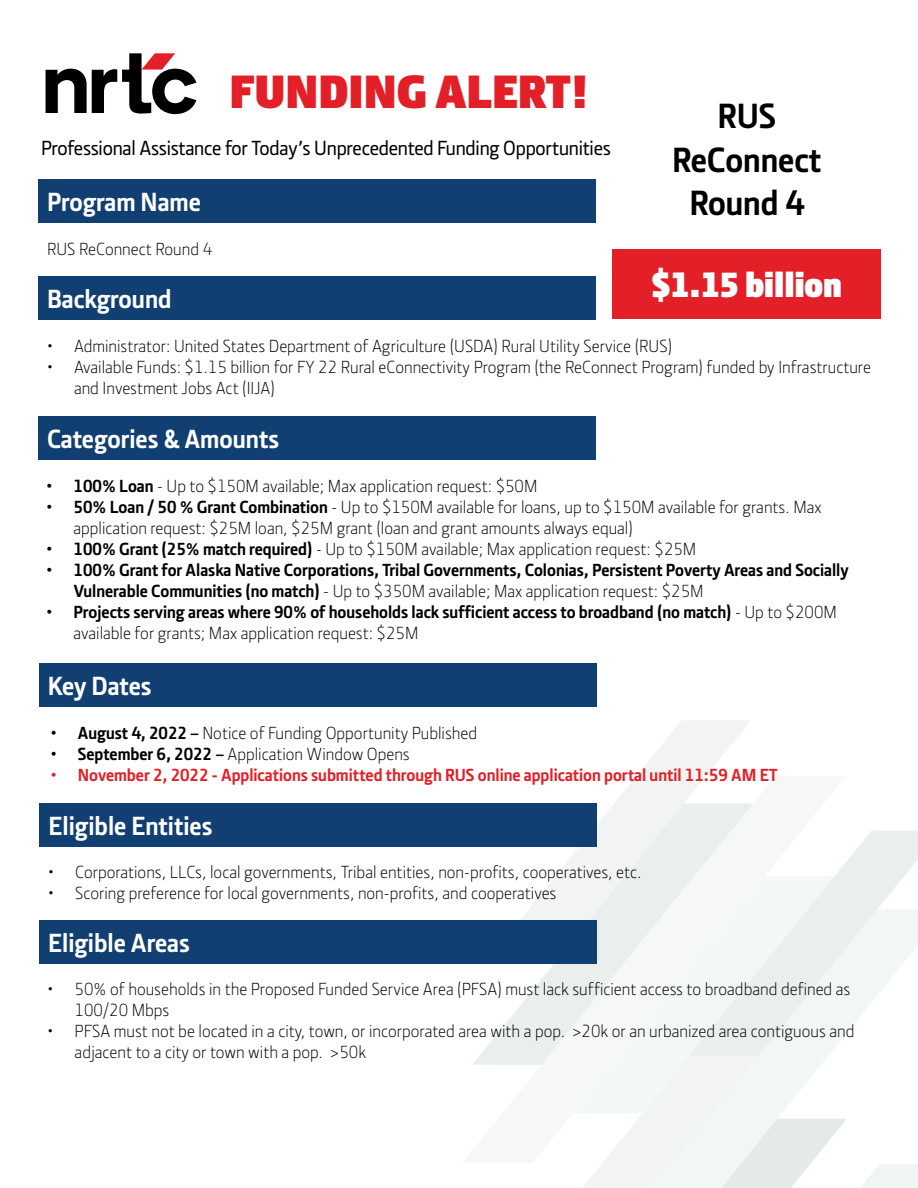
<style>
.page{position:relative;width:918px;height:1188px;background:#fff}
.page>*{position:absolute;margin:0;border:0;box-sizing:border-box;transform-origin:0 0}
.t1{font:900 48px "Section";color:#e31f27}
.t2{font:700 36px/43.2px "Section";color:#000;text-align:center}
.t3{font:900 36px "Section";color:#fff}
.t4{font:700 27px "Section";color:#fff}
.t5{font:500 21px "Section";letter-spacing:-.01em;color:#000}
.t6{font:300 18px/21px "Section";color:#000}
.t7{font:700 18px/21px "Section";color:#000}
.t8{font:700 18px "Section";color:#e31f27}
.s1{font-weight:700}
.s2{font-weight:300}
</style>
<div class="page">
<svg style="left:615px;top:721px;width:135px;height:82px;fill:#f1f4f3"></svg>
<svg style="left:834px;top:830px;width:84px;height:79px;fill:#e9eeee"></svg>
<svg style="left:834px;top:909px;width:84px;height:139px;fill:#f2f6f5"></svg>
<svg style="left:472px;top:803px;width:281px;height:262px;fill:#f1f4f3"></svg>
<svg style="left:505px;top:1056px;width:413px;height:132px"></svg>
<svg style="left:573px;top:876px;width:261px;height:237px;fill:#f4f7f7"></svg>
<svg style="left:46px;top:53px;width:150px;height:61px"></svg>
<div style="left:38px;top:180px;width:557px;height:43px;background:#113f71"></div>
<div style="left:38px;top:277px;width:557px;height:43px;background:#113f71"></div>
<div style="left:38px;top:417px;width:557px;height:43px;background:#113f71"></div>
<div style="left:40px;top:804px;width:557px;height:43px;background:#113f71"></div>
<div style="left:39px;top:920px;width:557px;height:43px;background:#113f71"></div>
<div style="left:612px;top:249px;width:269px;height:70px;background:#e31f27"></div>
<div style="left:39px;top:663px;width:557px;height:43px;background:#113f71"></div>
<h1 class="t1" style="left:230px;top:60px;width:361px">FUNDING ALERT!</h1>
<p class="t5" style="left:41px;top:135px;width:571px">Professional Assistance for Today’s Unprecedented Funding Opportunities</p>
<h3 class="t4" style="left:47px;top:185px;width:155px">Program Name</h3>
<p class="t6" style="left:47px;top:239px;width:167px">RUS ReConnect Round 4</p>
<h3 class="t4" style="left:47px;top:282px;width:126px">Background</h3>
<h2 class="t2" style="left:672px;top:95px;width:151px">RUS<br>ReConnect<br>Round 4</h2>
<h2 class="t3" style="left:652px;top:261px;width:192px">$1.15 billion</h2>
<p class="t6" style="left:47px;top:336px;width:627px">• Administrator: United States Department of Agriculture (USDA) Rural Utility Service (RUS)</p>
<p class="t6" style="left:74px;top:357px;width:799px;text-indent:-27px">• Available Funds: $1.15 billion for FY 22 Rural eConnectivity Program (the ReConnect Program) funded by Infrastructure and Investment Jobs Act (IIJA)</p>
<h3 class="t4" style="left:47px;top:422px;width:234px">Categories &amp; Amounts</h3>
<p class="t6" style="left:47px;top:475px;width:492px"><span class="s1">• 100% Loan</span> - Up to $150M available; Max application request: $50M</p>
<p class="t6" style="left:74px;top:496px;width:749px;text-indent:-27px"><span class="s1">• 50% Loan / 50 % Grant Combination</span> - Up to $150M available for loans, up to $150M available for grants. Max application request: $25M loan, $25M grant (loan and grant amounts always equal)</p>
<p class="t6" style="left:47px;top:538px;width:651px"><span class="s1">• 100% Grant (25% match required)</span> - Up to $150M available; Max application request: $25M</p>
<p class="t7" style="left:74px;top:559px;width:777px;text-indent:-27px">• 100% Grant for Alaska Native Corporations, Tribal Governments, Colonias, Persistent Poverty Areas and Socially<br>Vulnerable Communities (no match) <span class="s2">- Up to $350M available; Max application request: $25M</span></p>
<p class="t7" style="left:74px;top:601px;width:765px;text-indent:-27px">• Projects serving areas where 90% of households lack sufficient access to broadband (no match) <span class="s2">- Up to $200M available for grants; Max application request: $25M</span></p>
<h3 class="t4" style="left:48px;top:669px;width:105px">Key Dates</h3>
<p class="t6" style="left:51px;top:723px;width:428px"><span class="s1">• August 4, 2022 –</span> Notice of Funding Opportunity Published</p>
<p class="t6" style="left:51px;top:744px;width:360px"><span class="s1">• September 6, 2022 –</span> Application Window Opens</p>
<p class="t8" style="left:51px;top:764px;width:728px">• November 2, 2022 - Applications submitted through RUS online application portal until 11:59 AM ET</p>
<h3 class="t4" style="left:49px;top:809px;width:165px">Eligible Entities</h3>
<p class="t6" style="left:48px;top:862px;width:595px">• Corporations, LLCs, local governments, Tribal entities, non-profits, cooperatives, etc.</p>
<p class="t6" style="left:48px;top:883px;width:510px">• Scoring preference for local governments, non-profits, and cooperatives</p>
<h3 class="t4" style="left:48px;top:926px;width:143px">Eligible Areas</h3>
<p class="t6" style="left:75px;top:979px;width:777px;text-indent:-27px">• 50% of households in the Proposed Funded Service Area (PFSA) must lack sufficient access to broadband defined as<br>100/20 Mbps</p>
<p class="t6" style="left:75px;top:1021px;width:781px;text-indent:-27px">• PFSA must not be located in a city, town, or incorporated area with a pop. &gt;20k or an urbanized area contiguous and adjacent to a city or town with a pop. &gt;50k</p>
</div>
